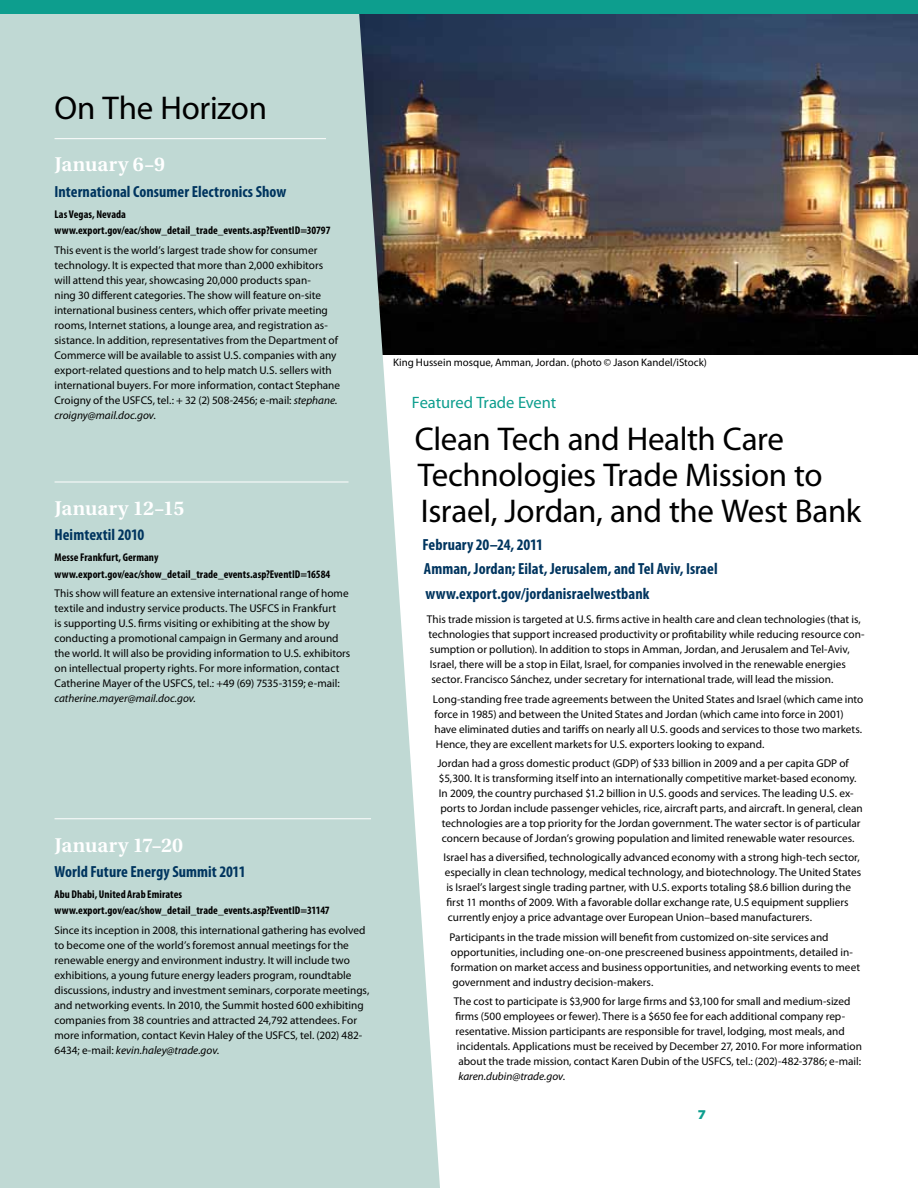
<style>
.page{position:relative;width:918px;height:1188px;background:#fff}
.page>*{position:absolute;margin:0;border:0;box-sizing:border-box;transform-origin:0 0}
.t1{font:33px/36px "Myriad Pro";letter-spacing:-.01em;color:#000}
.t2{font:600 21px "Utopia Std";color:#fff}
.t3{font:16.5px "Myriad Pro";letter-spacing:-.005em;color:#0d9e8e}
.t4{font:700 condensed 16.2px/24.2px "Myriad Pro";letter-spacing:.005em;color:#00355f}
.t5{font:900 semi-expanded 13.5px "Myriad Pro";color:#0d9e8e}
.t6{font:11.25px/15px "Myriad Pro";color:#000}
.t7{font:700 condensed 11.25px/16px "Myriad Pro";letter-spacing:.005em;color:#000}
.t8{font:10.8px "Myriad Pro";color:#000}
.s1{font-style:italic}
</style>
<div class="page">
<img style="left:440px;top:14px;width:478px;height:340px">
<svg style="left:0;top:14px;width:440px;height:1174px;background:#bdd4cf"></svg>
<hr style="left:55px;top:138px;width:271px;height:1px;background:#fff">
<hr style="left:55px;top:482px;width:294px;height:1px;background:#fff">
<hr style="left:55px;top:818px;width:316px;height:1px;background:#fff">
<div style="left:0;top:0;width:918px;height:14px;background:#0d9e8e"></div>
<h1 class="t1" style="left:55px;top:91px;width:214px">On The Horizon</h1>
<h2 class="t2" style="left:55px;top:153px;width:112px">January 6–9</h2>
<h3 class="t4" style="left:55px;top:179px;width:233px">International Consumer Electronics Show</h3>
<p class="t7" style="left:55px;top:207px;width:277px">Las Vegas, Nevada www.export.gov/eac/show_detail_trade_events.asp?EventID=30797</p>
<p class="t6" style="left:55px;top:243px;width:287px">This event is the world’s largest trade show for consumer technology. It is expected that more than 2,000 exhibitors will attend this year, showcasing 20,000 products span-<br>ning 30 different categories. The show will feature on-site international business centers, which offer private meeting rooms, Internet stations, a lounge area, and registration as&shy;sistance. In addition, representatives from the Department of Commerce will be available to assist U.S. companies with any export-related questions and to help match U.S. sellers with international buyers. For more information, contact Stephane Croigny of the USFCS, tel.: + 32 (2) 508-2456; e-mail: <span class="s1">stephane. croigny@mail.doc.gov</span>.</p>
<h2 class="t2" style="left:55px;top:496px;width:131px">January 12–15</h2>
<h3 class="t4" style="left:55px;top:523px;width:91px">Heimtextil 2010</h3>
<p class="t7" style="left:55px;top:550px;width:277px">Messe Frankfurt, Germany www.export.gov/eac/show_detail_trade_events.asp?EventID=16584</p>
<p class="t6" style="left:55px;top:586px;width:297px">This show will feature an extensive international range of home textile and industry service products. The USFCS in Frankfurt<br>is supporting U.S. firms visiting or exhibiting at the show by conducting a promotional campaign in Germany and around the world. It will also be providing information to U.S. exhibitors on intellectual property rights. For more information, contact Catherine Mayer of the USFCS, tel.: +49 (69) 7535-3159; e-mail: <span class="s1">catherine.mayer@mail.doc.gov</span>.</p>
<h2 class="t2" style="left:55px;top:833px;width:130px">January 17–20</h2>
<h3 class="t4" style="left:55px;top:860px;width:193px">World Future Energy Summit 2011</h3>
<p class="t7" style="left:55px;top:887px;width:277px">Abu Dhabi, United Arab Emirates www.export.gov/eac/show_detail_trade_events.asp?EventID=31147</p>
<p class="t6" style="left:55px;top:923px;width:316px">Since its inception in 2008, this international gathering has evolved to become one of the world’s foremost annual meetings for the renewable energy and environment industry. It will include two exhibitions, a young future energy leaders program, roundtable discussions, industry and investment seminars, corporate meetings, and networking events. In 2010, the Summit hosted 600 exhibiting companies from 38 countries and attracted 24,792 attendees. For more information, contact Kevin Haley of the USFCS, tel. (202) 482- 6434; e-mail: <span class="s1">kevin.haley@trade.gov</span>.</p>
<p class="t8" style="left:393px;top:356px;width:315px">King Hussein mosque, Amman, Jordan. (photo © Jason Kandel/iStock)</p>
<h3 class="t3" style="left:412px;top:393px;width:146px">Featured Trade Event</h3>
<h1 class="t1" style="left:415px;top:422px;width:448px">Clean Tech and Health Care<br>Technologies Trade Mission to<br>Israel, Jordan, and the West Bank</h1>
<h3 class="t4" style="left:422px;top:533px;width:297px">February 20–24, 2011<br>Amman, Jordan; Eilat, Jerusalem, and Tel Aviv, Israel www.export.gov/jordanisraelwestbank</h3>
<p class="t6" style="left:427px;top:612px;width:439px">This trade mission is targeted at U.S. firms active in health care and clean technologies (that is, technologies that support increased productivity or profitability while reducing resource con&shy;sumption or pollution). In addition to stops in Amman, Jordan, and Jerusalem and Tel-Aviv, Israel, there will be a stop in Eilat, Israel, for companies involved in the renewable energies sector. Francisco Sánchez, under secretary for international trade, will lead the mission.</p>
<p class="t6" style="left:433px;top:692px;width:432px">Long-standing free trade agreements between the United States and Israel (which came into force in 1985) and between the United States and Jordan (which came into force in 2001) have eliminated duties and tariffs on nearly all U.S. goods and services to those two markets.<br>Hence, they are excellent markets for U.S. exporters looking to expand.</p>
<p class="t6" style="left:437px;top:756px;width:427px">Jordan had a gross domestic product (GDP) of $33 billion in 2009 and a per capita GDP of $5,300. It is transforming itself into an internationally competitive market-based economy.<br>In 2009, the country purchased $1.2 billion in U.S. goods and services. The leading U.S. ex&shy;ports to Jordan include passenger vehicles, rice, aircraft parts, and aircraft. In general, clean technologies are a top priority for the Jordan government. The water sector is of particular concern because of Jordan’s growing population and limited renewable water resources.</p>
<p class="t6" style="left:443px;top:850px;width:419px">Israel has a diversified, technologically advanced economy with a strong high-tech sector, especially in clean technology, medical technology, and biotechnology. The United States is Israel’s largest single trading partner, with U.S. exports totaling $8.6 billion during the first 11 months of 2009. With a favorable dollar exchange rate, U.S equipment suppliers currently enjoy a price advantage over European Union–based manufacturers.</p>
<p class="t6" style="left:449px;top:930px;width:412px">Participants in the trade mission will benefit from customized on-site services and opportunities, including one-on-one prescreened business appointments, detailed in&shy;formation on market access and business opportunities, and networking events to meet government and industry decision-makers.</p>
<p class="t6" style="left:454px;top:994px;width:410px">The cost to participate is $3,900 for large firms and $3,100 for small and medium-sized firms (500 employees or fewer). There is a $650 fee for each additional company rep&shy;resentative. Mission participants are responsible for travel, lodging, most meals, and incidentals. Applications must be received by December 27, 2010. For more information about the trade mission, contact Karen Dubin of the USFCS, tel.: (202)-482-3786; e-mail: <span class="s1">karen.dubin@trade.gov</span>.</p>
<p class="t5" style="left:698px;top:1107px;width:10px">7</p>
</div>
